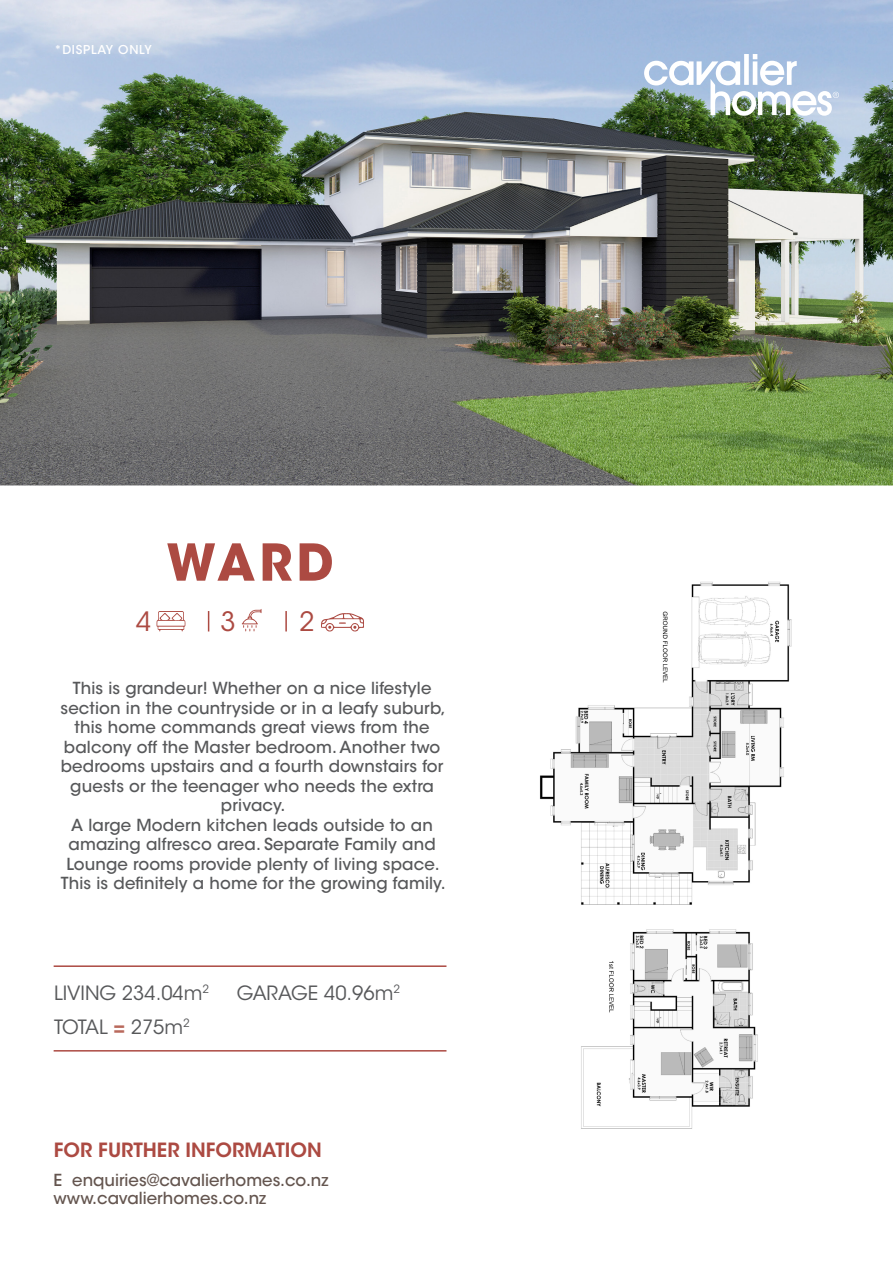
<style>
.page{position:relative;width:893px;height:1263px;background:#fff}
.page>*{position:absolute;margin:0;border:0;box-sizing:border-box;transform-origin:0 0}
.t1{font:700 50.4px "ITC Avant Garde Std";color:#ac4a42}
.t2{font:26.55px "ITC Avant Garde Std";color:#ac4a42}
.t3{font:19.5px "ITC Avant Garde Std";color:#57585a}
.t4{font:600 19.5px "ITC Avant Garde Std";color:#ac4a42}
.t5{font:500 16.5px/19.5px "ITC Avant Garde Std";letter-spacing:.01em;color:#57585a;text-align:center}
.t6{font:500 16.5px "ITC Avant Garde Std";color:#64554f}
.t7{font:500 12.15px "ITC Avant Garde Std";letter-spacing:.06em;color:#fff}
.s1{font-weight:600;color:#b9695c}
</style>
<div class="page">
<img style="left:0;top:0;width:893px;height:485px">
<svg style="left:644px;top:54px;width:195px;height:62px"></svg>
<svg style="left:321px;top:613px;width:43px;height:19px"></svg>
<svg style="left:242px;top:609px;width:20px;height:22px"></svg>
<svg style="left:156px;top:611px;width:29px;height:20px"></svg>
<svg style="left:208px;top:611px;width:1px;height:20px"></svg>
<hr style="left:285px;top:611px;width:2px;height:20px;background:#ac4a42">
<img style="left:540px;top:581px;width:252px;height:548px">
<hr style="left:54px;top:965px;width:392px;height:2px;background:#ac4a42">
<hr style="left:54px;top:1050px;width:392px;height:1px;background:#ac4a42">
<p class="t7" style="left:54px;top:42px;width:99px">*DISPLAY ONLY</p>
<p class="t1" style="left:166px;top:529px;width:169px">WARD</p>
<p class="t2" style="left:136px;top:605px;width:17px">4</p>
<p class="t2" style="left:220px;top:605px;width:17px">3</p>
<p class="t2" style="left:299px;top:605px;width:17px">2</p>
<p class="t5" style="left:60px;top:679px;width:387px">This is grandeur! Whether on a nice lifestyle section in the countryside or in a leafy suburb, this home commands great views from the balcony off the Master bedroom. Another two bedrooms upstairs and a fourth downstairs for guests or the teenager who needs the extra privacy.</p>
<p class="t5" style="left:61px;top:815px;width:386px">A large Modern kitchen leads outside to an amazing alfresco area. Separate Family and Lounge rooms provide plenty of living space.<br>This is definitely a home for the growing family.</p>
<p class="t3" style="left:54px;top:981px;width:157px">LIVING 234.04m<sup>2</sup></p>
<p class="t3" style="left:237px;top:981px;width:165px">GARAGE 40.96m<sup>2</sup></p>
<p class="t3" style="left:54px;top:1015px;width:137px">TOTAL <span class="s1">=</span> 275m<sup>2</sup></p>
<p class="t4" style="left:54px;top:1137px;width:269px">FOR FURTHER INFORMATION</p>
<p class="t6" style="left:54px;top:1170px;width:276px">E enquiries@cavalierhomes.co.nz</p>
<p class="t6" style="left:54px;top:1187px;width:214px">www.cavalierhomes.co.nz</p>
</div>
